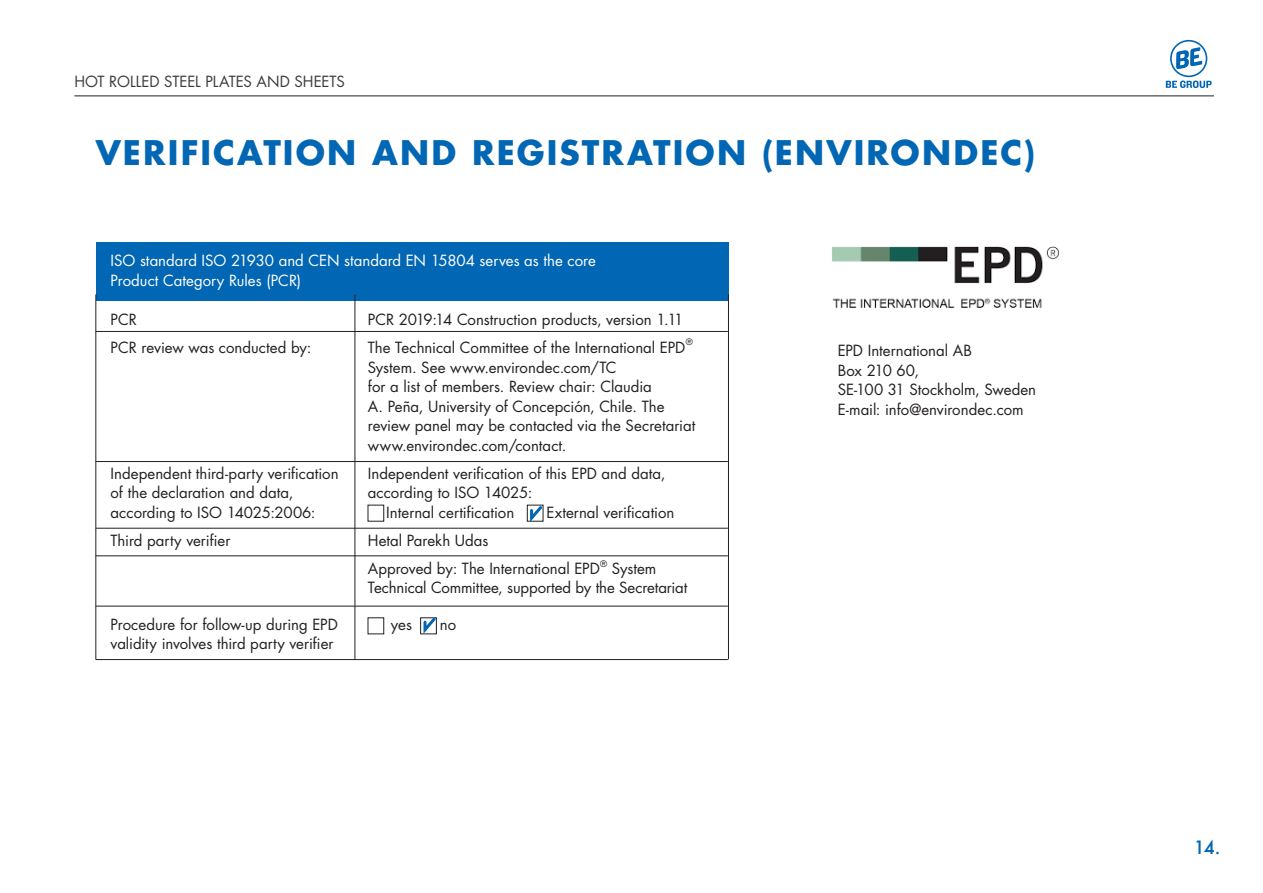
<style>
.page{position:relative;width:1263px;height:893px;background:#fff}
.page>*{position:absolute;margin:0;border:0;box-sizing:border-box;transform-origin:0 0}
.t1{font:700 33px "Futura";letter-spacing:.065em;color:#0166b3}
.t2{font:500 18px "Futura";color:#0166b3}
.t3{font:15px/19.5px "Futura";color:#231f20}
.t4{font:15px/19.5px "Futura";color:#fff}
.t5{font:15px "Futura";color:#3c3c3d}
.t6{font:8.7px "Futura";color:#231f20}
</style>
<div class="page">
<svg style="left:1166px;top:40px;width:45px;height:48px"></svg>
<hr style="left:74px;top:96px;width:1140px;height:1px;background:#231f20">
<div style="left:96px;top:243px;width:633px;height:58px;background:#0166b3"></div>
<div style="left:368px;top:505px;width:16px;height:16px;border:1px solid #231f20"></div>
<div style="left:527px;top:505px;width:16px;height:16px;border:1px solid #231f20"></div>
<svg style="left:529px;top:504px;width:15px;height:18px"></svg>
<div style="left:368px;top:618px;width:16px;height:16px;border:1px solid #231f20"></div>
<div style="left:420px;top:618px;width:16px;height:16px;border:1px solid #231f20"></div>
<svg style="left:422px;top:617px;width:15px;height:18px"></svg>
<hr style="left:96px;top:331px;width:632px;height:1px;background:#231f20">
<hr style="left:96px;top:461px;width:632px;height:1px;background:#231f20">
<hr style="left:96px;top:528px;width:632px;height:1px;background:#231f20">
<hr style="left:96px;top:556px;width:632px;height:1px;background:#231f20">
<hr style="left:96px;top:606px;width:632px;height:1px;background:#231f20">
<hr style="left:96px;top:659px;width:632px;height:1px;background:#231f20">
<hr style="left:96px;top:294px;width:1px;height:365px;background:#231f20">
<hr style="left:355px;top:295px;width:1px;height:365px;background:#231f20">
<hr style="left:728px;top:294px;width:1px;height:365px;background:#231f20">
<img style="left:832px;top:246px;width:228px;height:62px">
<p class="t5" style="left:74px;top:72px;width:272px">HOT ROLLED STEEL PLATES AND SHEETS</p>
<p class="t1" style="left:96px;top:129px;width:941px">VERIFICATION AND REGISTRATION (ENVIRONDEC)</p>
<p class="t4" style="left:111px;top:251px;width:487px">ISO standard ISO 21930 and CEN standard EN 15804 serves as the core<br>Product Category Rules (PCR)</p>
<p class="t3" style="left:111px;top:310px;width:28px">PCR</p>
<p class="t3" style="left:111px;top:338px;width:202px">PCR review was conducted by:</p>
<p class="t3" style="left:111px;top:463px;width:230px">Independent third-party verification of the declaration and data, according to ISO 14025:2006:</p>
<p class="t3" style="left:111px;top:530px;width:121px">Third party verifier</p>
<p class="t3" style="left:111px;top:614px;width:229px">Procedure for follow-up during EPD validity involves third party verifier</p>
<p class="t3" style="left:368px;top:310px;width:317px">PCR 2019:14 Construction products, version 1.11</p>
<p class="t3" style="left:368px;top:338px;width:319px">The Technical Committee of the International EPD</p>
<p class="t6" style="left:686px;top:336px;width:8px">®</p>
<p class="t3" style="left:368px;top:357px;width:329px">System. See www.environdec.com/TC<br>for a list of members. Review chair: Claudia<br>A. Peña, University of Concepción, Chile. The review panel may be contacted via the Secretariat www.environdec.com/contact.</p>
<p class="t3" style="left:368px;top:463px;width:299px">Independent verification of this EPD and data,</p>
<p class="t3" style="left:368px;top:483px;width:166px">according to ISO 14025:</p>
<p class="t3" style="left:386px;top:502px;width:129px">Internal certification</p>
<p class="t3" style="left:547px;top:502px;width:129px">External verification</p>
<p class="t3" style="left:368px;top:530px;width:122px">Hetal Parekh Udas</p>
<p class="t3" style="left:368px;top:558px;width:321px">Approved by: The International EPD<sup>®</sup> System<br>Technical Committee, supported by the Secretariat</p>
<p class="t3" style="left:391px;top:614px;width:23px">yes</p>
<p class="t3" style="left:440px;top:614px;width:18px">no</p>
<p class="t3" style="left:838px;top:341px;width:136px">EPD International AB</p>
<p class="t3" style="left:838px;top:360px;width:83px">Box 210 60,</p>
<p class="t3" style="left:838px;top:380px;width:200px">SE-100 31 Stockholm, Sweden</p>
<p class="t3" style="left:838px;top:399px;width:188px">E-mail: info@environdec.com</p>
<p class="t2" style="left:1194px;top:835px;width:28px">14.</p>
</div>
